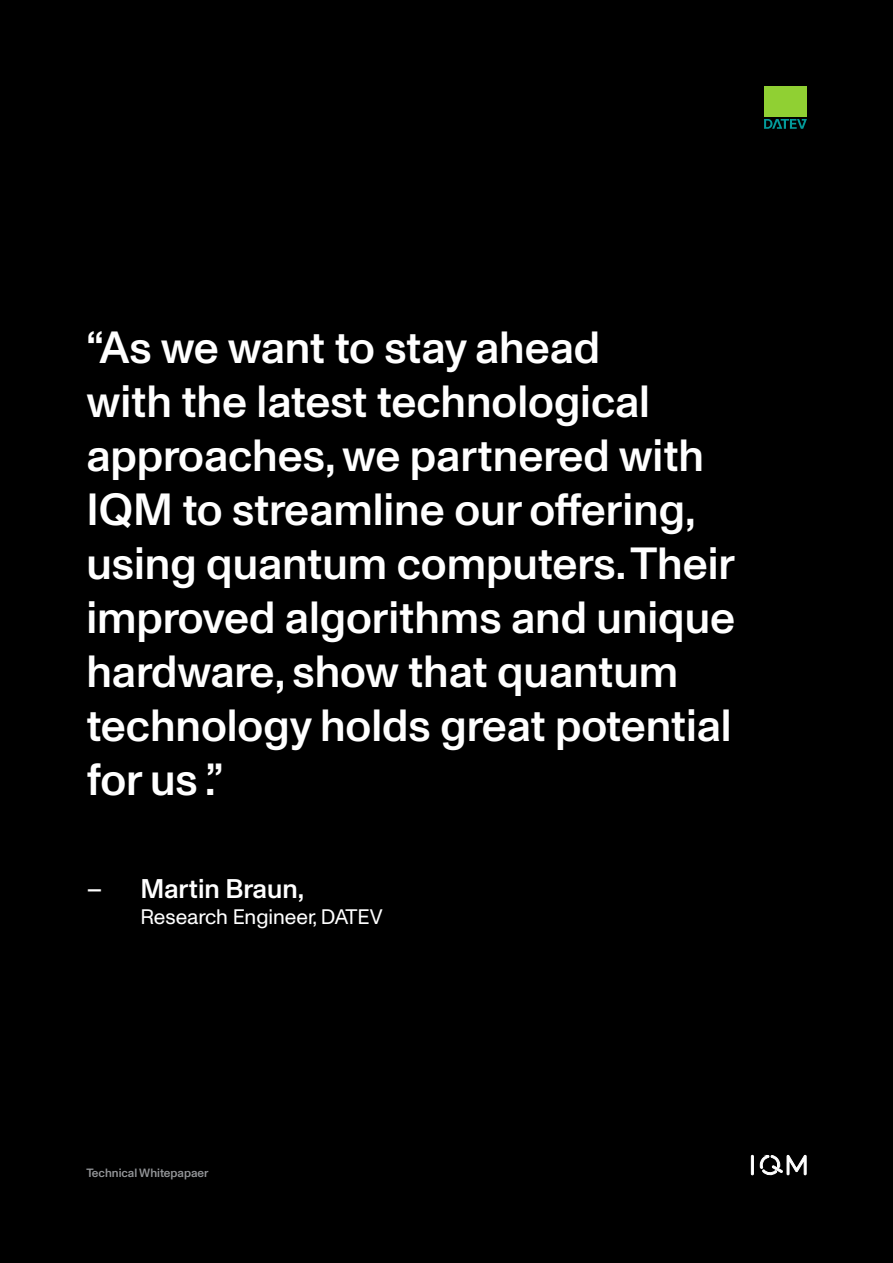
<style>
.page{position:relative;width:893px;height:1263px;background:#000}
.page>*{position:absolute;margin:0;border:0;box-sizing:border-box;transform-origin:0 0}
.t1{font:500 45px/54px "Monument Grotesk";color:#fff}
.t2{font:500 27px "Monument Grotesk";color:#fff}
.t3{font:21px "Monument Grotesk";color:#fff}
.t4{font:500 12px "Monument Grotesk";color:#939598}
.s1{font-weight:400}
</style>
<div class="page">
<svg style="left:751px;top:1155px;width:55px;height:21px"></svg>
<svg style="left:764px;top:119px;width:43px;height:10px"></svg>
<div style="left:764px;top:86px;width:43px;height:31px;background:#90d033"></div>
<p class="t1" style="left:86px;top:318px;width:650px">“As we want to stay ahead<br>with the latest technological approaches, we partnered with<br>IQM to streamline our offering, using quantum computers. Their improved algorithms and unique hardware, show that quantum technology holds great potential for us .”</p>
<p class="t2" style="left:86px;top:870px;width:219px"><span class="s1">–</span> Martin Braun,</p>
<p class="t3" style="left:140px;top:902px;width:244px">Research Engineer, DATEV</p>
<p class="t4" style="left:86px;top:1164px;width:124px">Technical Whitepapaer</p>
</div>
